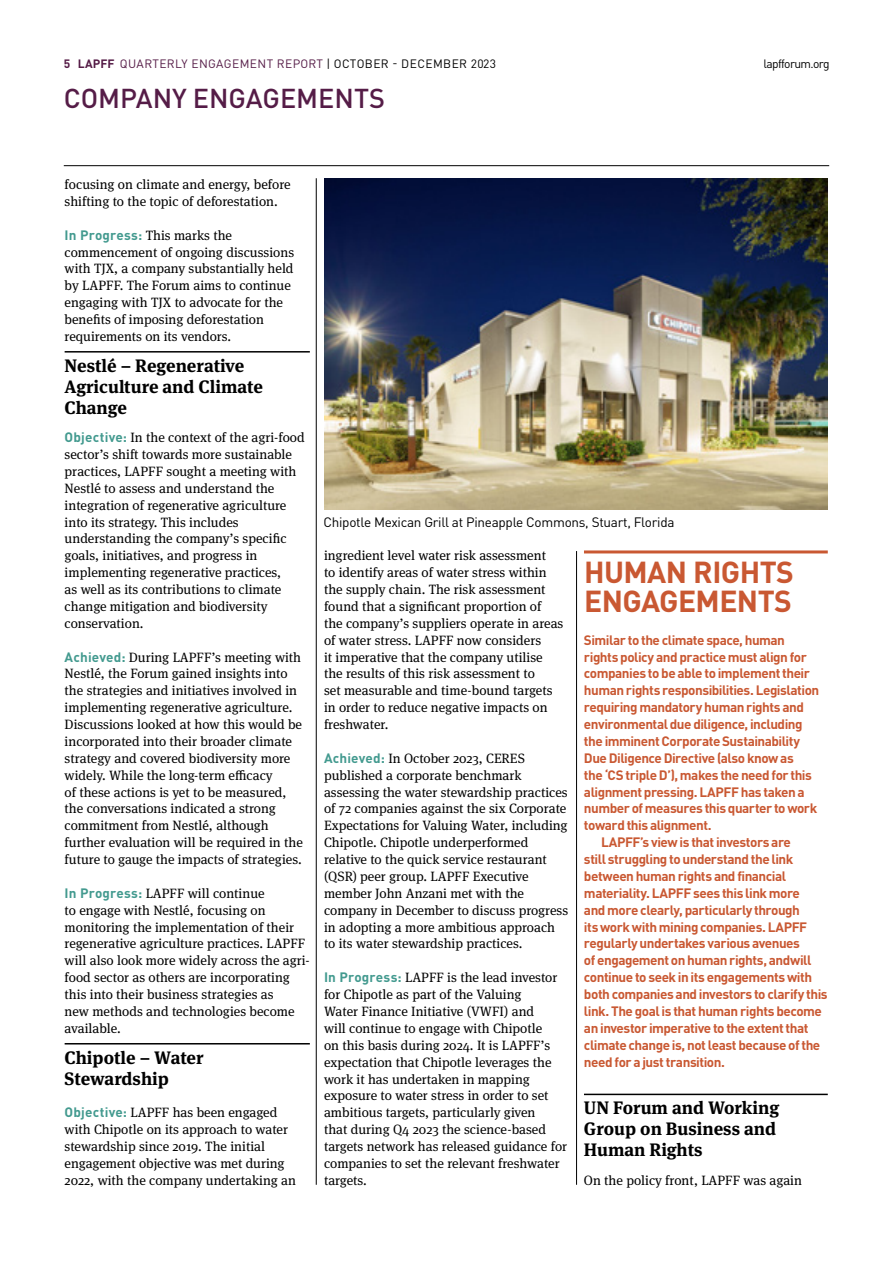
<style>
.page{position:relative;width:893px;height:1263px;background:#fff}
.page>*{position:absolute;margin:0;border:0;box-sizing:border-box;transform-origin:0 0}
.t1{font:700 30px/28.5px "DINOT";letter-spacing:-.02em;color:#c95832}
.t2{font:500 27px "DINOT";color:#551c47}
.t3{font:700 18px/21px "Meta Serif OT";color:#000}
.t4{font:13.5px/16.8px "Meta Serif OT";color:#000}
.t5{font:700 13.5px "DINOT";letter-spacing:-.035em;color:#c95832}
.t6{font:13.5px "DINOT";letter-spacing:-.02em;color:#000}
.t7{font:12px "DINOT";letter-spacing:.035em;color:#551c47}
.t8{font:12px "DINOT";letter-spacing:-.05em;color:#000}
.s1{font-weight:700}
.s2{color:#000}
.s3{font-family:"DINOT";font-weight:700;color:#439a8f}
</style>
<div class="page">
<hr style="left:64px;top:165px;width:765px;height:1px;background:#000">
<hr style="left:316px;top:178px;width:1px;height:1007px;background:#000">
<hr style="left:65px;top:351px;width:245px;height:2px;background:#000">
<hr style="left:65px;top:1043px;width:245px;height:1px;background:#000">
<hr style="left:584px;top:550px;width:244px;height:3px;background:#c95832">
<hr style="left:584px;top:1094px;width:244px;height:1px;background:#000">
<hr style="left:576px;top:551px;width:1px;height:634px;background:#000">
<img style="left:324px;top:178px;width:503px;height:332px">
<p class="t7" style="left:64px;top:54px;width:434px"><span class="s1">5 LAPFF</span> QUARTERLY ENGAGEMENT REPORT <span class="s2">| OCTOBER - DECEMBER 2023</span></p>
<p class="t8" style="left:763px;top:55px;width:68px">lapfforum.org</p>
<h2 class="t2" style="left:64px;top:78px;width:323px">COMPANY ENGAGEMENTS</h2>
<p class="t4" style="left:65px;top:176px;width:228px">focusing on climate and energy, before shifting to the topic of deforestation.</p>
<p class="t4" style="left:65px;top:227px;width:231px"><span class="s3">In Progress:</span> This marks the commencement of ongoing discussions with TJX, a company substantially held by LAPFF. The Forum aims to continue engaging with TJX to advocate for the benefits of imposing deforestation requirements on its vendors.</p>
<h3 class="t3" style="left:65px;top:355px;width:200px">Nestlé – Regenerative<br>Agriculture and Climate<br>Change</h3>
<p class="t4" style="left:65px;top:429px;width:242px"><span class="s3">Objective:</span> In the context of the agri-food sector’s shift towards more sustainable practices, LAPFF sought a meeting with Nestlé to assess and understand the integration of regenerative agriculture into its strategy. This includes understanding the company’s specific goals, initiatives, and progress in implementing regenerative practices,<br>as well as its contributions to climate change mitigation and biodiversity conservation.</p>
<p class="t4" style="left:65px;top:649px;width:240px"><span class="s3">Achieved:</span> During LAPFF’s meeting with Nestlé, the Forum gained insights into the strategies and initiatives involved in implementing regenerative agriculture.<br>Discussions looked at how this would be incorporated into their broader climate strategy and covered biodiversity more widely. While the long-term efficacy<br>of these actions is yet to be measured, the conversations indicated a strong commitment from Nestlé, although further evaluation will be required in the future to gauge the impacts of strategies.</p>
<p class="t4" style="left:65px;top:885px;width:247px"><span class="s3">In Progress:</span> LAPFF will continue<br>to engage with Nestlé, focusing on monitoring the implementation of their regenerative agriculture practices. LAPFF will also look more widely across the agri&shy;food sector as others are incorporating this into their business strategies as<br>new methods and technologies become available.</p>
<h3 class="t3" style="left:65px;top:1047px;width:140px">Chipotle – Water<br>Stewardship</h3>
<p class="t4" style="left:65px;top:1104px;width:233px"><span class="s3">Objective:</span> LAPFF has been engaged with Chipotle on its approach to water stewardship since 2019. The initial engagement objective was met during 2022, with the company undertaking an</p>
<p class="t6" style="left:324px;top:511px;width:352px">Chipotle Mexican Grill at Pineapple Commons, Stuart, Florida</p>
<p class="t4" style="left:324px;top:547px;width:241px">ingredient level water risk assessment<br>to identify areas of water stress within the supply chain. The risk assessment found that a significant proportion of the company’s suppliers operate in areas of water stress. LAPFF now considers<br>it imperative that the company utilise the results of this risk assessment to<br>set measurable and time-bound targets in order to reduce negative impacts on freshwater.</p>
<p class="t4" style="left:324px;top:750px;width:246px"><span class="s3">Achieved:</span> In October 2023, CERES published a corporate benchmark assessing the water stewardship practices of 72 companies against the six Corporate Expectations for Valuing Water, including Chipotle. Chipotle underperformed relative to the quick service restaurant (QSR) peer group. LAPFF Executive member John Anzani met with the company in December to discuss progress in adopting a more ambitious approach to its water stewardship practices.</p>
<p class="t4" style="left:324px;top:969px;width:245px"><span class="s3">In Progress:</span> LAPFF is the lead investor for Chipotle as part of the Valuing<br>Water Finance Initiative (VWFI) and<br>will continue to engage with Chipotle<br>on this basis during 2024. It is LAPFF’s expectation that Chipotle leverages the work it has undertaken in mapping exposure to water stress in order to set ambitious targets, particularly given<br>that during Q4 2023 the science-based targets network has released guidance for companies to set the relevant freshwater targets.</p>
<h1 class="t1" style="left:584px;top:555px;width:211px">HUMAN RIGHTS<br>ENGAGEMENTS</h1>
<p class="t5" style="left:584px;top:629px;width:202px">Similar to the climate space, human</p>
<p class="t5" style="left:584px;top:646px;width:224px">rights policy and practice must align for</p>
<p class="t5" style="left:584px;top:663px;width:227px">companies to be able to implement their</p>
<p class="t5" style="left:584px;top:680px;width:237px">human rights responsibilities. Legislation</p>
<p class="t5" style="left:584px;top:697px;width:222px">requiring mandatory human rights and</p>
<p class="t5" style="left:584px;top:714px;width:220px">environmental due diligence, including</p>
<p class="t5" style="left:584px;top:730px;width:218px">the imminent Corporate Sustainability</p>
<p class="t5" style="left:584px;top:747px;width:211px">Due Diligence Directive (also know as</p>
<p class="t5" style="left:584px;top:764px;width:229px">the ‘CS triple D’), makes the need for this</p>
<p class="t5" style="left:584px;top:781px;width:222px">alignment pressing. LAPFF has taken a</p>
<p class="t5" style="left:584px;top:798px;width:235px">number of measures this quarter to work</p>
<p class="t5" style="left:584px;top:815px;width:129px">toward this alignment.</p>
<p class="t5" style="left:601px;top:832px;width:191px">LAPFF’s view is that investors are</p>
<p class="t5" style="left:584px;top:849px;width:211px">still struggling to understand the link</p>
<p class="t5" style="left:584px;top:865px;width:204px">between human rights and financial</p>
<p class="t5" style="left:584px;top:882px;width:218px">materiality. LAPFF sees this link more</p>
<p class="t5" style="left:584px;top:899px;width:218px">and more clearly, particularly through</p>
<p class="t5" style="left:584px;top:916px;width:225px">its work with mining companies. LAPFF</p>
<p class="t5" style="left:584px;top:933px;width:218px">regularly undertakes various avenues</p>
<p class="t5" style="left:584px;top:950px;width:229px">of engagement on human rights, andwill</p>
<p class="t5" style="left:584px;top:967px;width:230px">continue to seek in its engagements with</p>
<p class="t5" style="left:584px;top:984px;width:245px">both companies and investors to clarify this</p>
<p class="t5" style="left:584px;top:1000px;width:239px">link. The goal is that human rights become</p>
<p class="t5" style="left:584px;top:1017px;width:226px">an investor imperative to the extent that</p>
<p class="t5" style="left:584px;top:1034px;width:238px">climate change is, not least because of the</p>
<p class="t5" style="left:584px;top:1051px;width:142px">need for a just transition.</p>
<h3 class="t3" style="left:584px;top:1098px;width:197px">UN Forum and Working<br>Group on Business and<br>Human Rights</h3>
<p class="t4" style="left:584px;top:1172px;width:219px">On the policy front, LAPFF was again</p>
</div>
